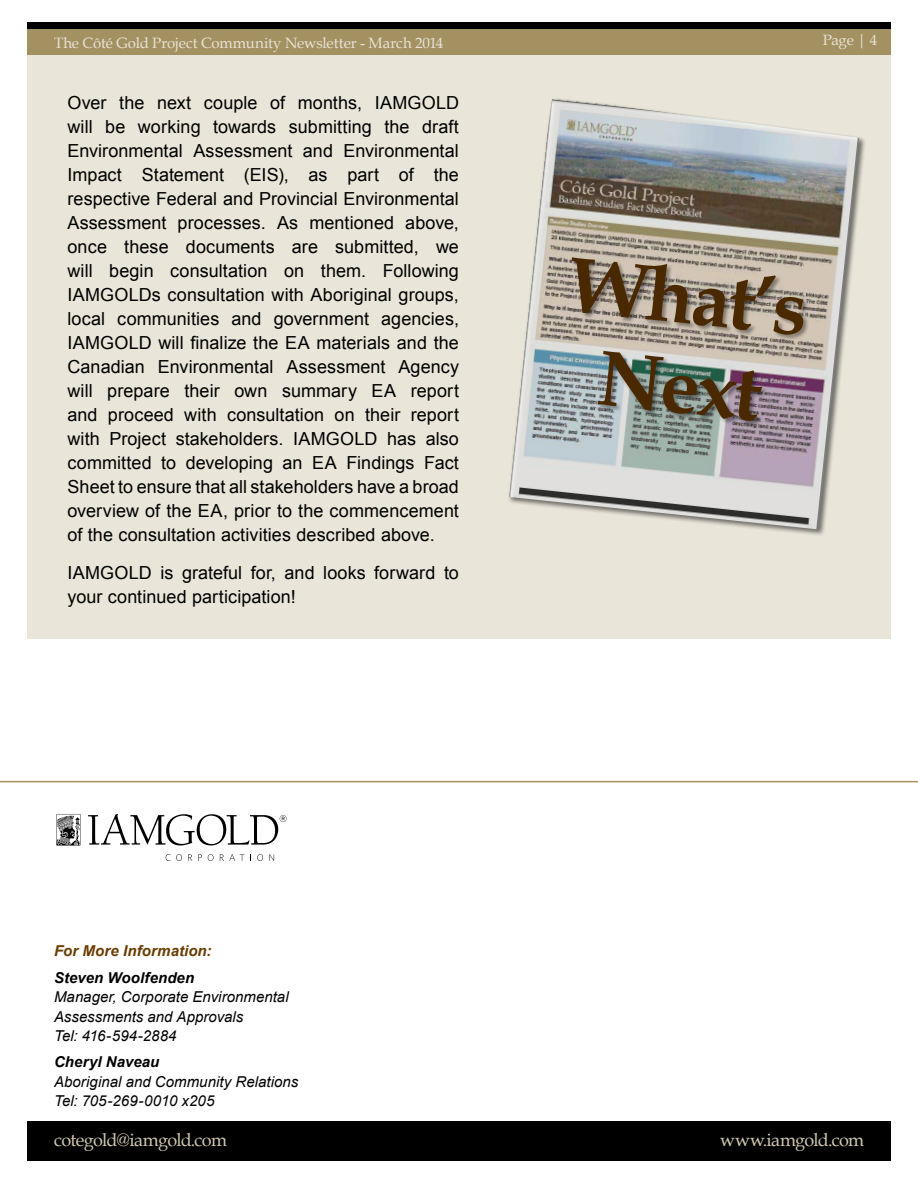
<style>
.page{position:relative;width:918px;height:1188px;background:#fff}
.page>*{position:absolute;margin:0;border:0;box-sizing:border-box;transform-origin:0 0}
.t1{font:700 78.45px/89.7px "Book Antiqua";color:#4a2900;text-align:center}
.t2{font:18px/24px "Arial";letter-spacing:.005em;color:#000;text-align:justify}
.t3{font:18px "Book Antiqua";letter-spacing:-.04em;color:#d1c8b0}
.t4{font:italic 15px/19.5px "Arial";letter-spacing:.005em;color:#000}
.t5{font:15px "Book Antiqua";letter-spacing:-.01em;color:#e8e3d8}
.t6{font:italic 700 15px "Arial";letter-spacing:.01em;color:#000}
.t7{font:italic 700 15px "Arial";letter-spacing:.01em;color:#6a3c00}
</style>
<div class="page">
<div style="left:27px;top:1121px;width:864px;height:40px;background:#000"></div>
<div style="left:27px;top:22px;width:864px;height:34px;background:#a39161"></div>
<div style="left:27px;top:22px;width:864px;height:7px;background:#000"></div>
<div style="left:27px;top:56px;width:864px;height:583px;background:#e9e5d9"></div>
<hr style="left:0;top:781px;width:918px;height:1px;background:#a39161">
<div style="left:508px;top:98px;width:358px;height:439px;background:#000;opacity:.52"></div>
<img style="left:509px;top:99px;width:350px;height:430px">
<div style="left:571px;top:257px;width:239px;height:170px;background:#000;opacity:.4"></div>
<svg style="left:56px;top:814px;width:25px;height:31px"></svg>
<svg style="left:166px;top:854px;width:16px;height:7px"></svg>
<svg style="left:188px;top:854px;width:4px;height:7px"></svg>
<svg style="left:198px;top:854px;width:4px;height:7px"></svg>
<svg style="left:208px;top:854px;width:6px;height:7px"></svg>
<svg style="left:220px;top:854px;width:24px;height:7px"></svg>
<svg style="left:257px;top:854px;width:6px;height:7px"></svg>
<svg style="left:269px;top:854px;width:5px;height:7px"></svg>
<svg style="left:88px;top:814px;width:199px;height:31px"></svg>
<p class="t5" style="left:54px;top:32px;width:391px">The Côté Gold Project Community Newsletter - March 2014</p>
<p class="t2" style="left:68px;top:91px;width:393px">Over the next couple of months, IAMGOLD will be working towards submitting the draft Environmental Assessment and Environmental Impact Statement (EIS), as part of the respective Federal and Provincial Environmental Assessment processes. As mentioned above, once these documents are submitted, we will begin consultation on them. Following IAMGOLDs consultation with Aboriginal groups, local communities and government agencies, IAMGOLD will finalize the EA materials and the Canadian Environmental Assessment Agency will prepare their own summary EA report and proceed with consultation on their report with Project stakeholders. IAMGOLD has also committed to developing an EA Findings Fact Sheet to ensure that all stakeholders have a broad overview of the EA, prior to the commencement of the consultation activities described above.</p>
<p class="t2" style="left:68px;top:560px;width:393px">IAMGOLD is grateful for, and looks forward to your continued participation!</p>
<p class="t5" style="left:823px;top:30px;width:56px">Page | 4</p>
<h1 class="t1" style="left:575px;top:239px;width:240px;rotate:6deg">What’s<br>Next</h1>
<p class="t7" style="left:54px;top:941px;width:159px">For More Information:</p>
<p class="t6" style="left:54px;top:967px;width:142px">Steven Woolfenden</p>
<p class="t4" style="left:54px;top:987px;width:236px">Manager, Corporate Environmental<br>Assessments and Approvals<br>Tel: 416-594-2884</p>
<p class="t6" style="left:54px;top:1052px;width:107px">Cheryl Naveau</p>
<p class="t4" style="left:54px;top:1072px;width:246px">Aboriginal and Community Relations<br>Tel: 705-269-0010 x205</p>
<p class="t3" style="left:54px;top:1127px;width:174px">cotegold@iamgold.com</p>
<p class="t3" style="left:720px;top:1127px;width:145px">www.iamgold.com</p>
</div>
